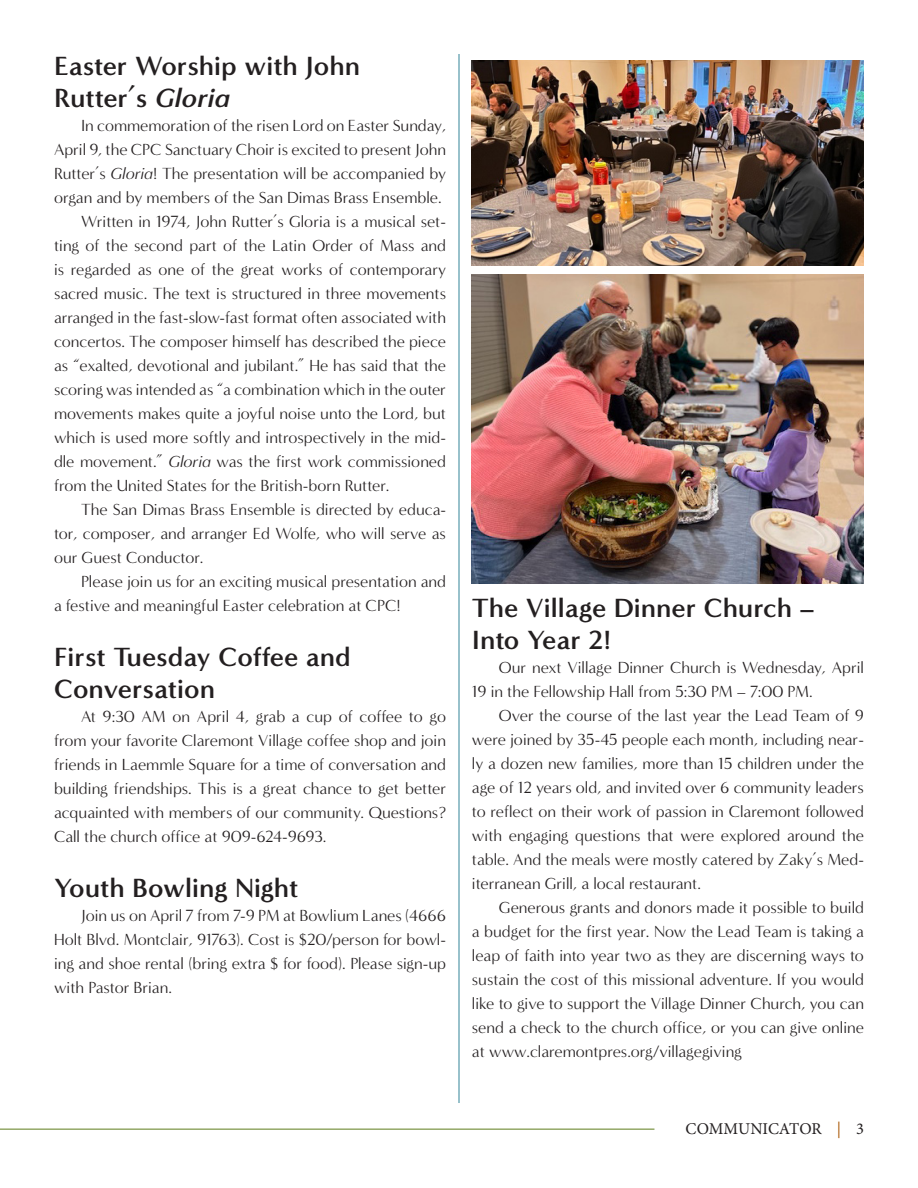
<style>
.page{position:relative;width:918px;height:1188px;background:#fff}
.page>*{position:absolute;margin:0;border:0;box-sizing:border-box;transform-origin:0 0}
.Title_Style_1{font:700 27px/31.5px "Minerva Modern";color:#231f20}
.t1{font:16.5px/24px "Minerva Modern";color:#231f20;text-align:justify}
.t2{font:16.5px "Minion Pro";color:#231f20}
.s1{font-style:italic}
.s2{color:#ac5d0e}
</style>
<div class="page">
<hr style="left:0;top:1128px;width:654px;height:2px;background:#93a867">
<hr style="left:458px;top:54px;width:2px;height:1049px;background:#77adba">
<img style="left:472px;top:60px;width:392px;height:206px">
<img style="left:472px;top:275px;width:392px;height:309px">
<p class="Title_Style_1" style="left:54px;top:50px;width:307px">Easter Worship with John<br>Rutter’s <span class="s1">Gloria</span></p>
<p class="t1" style="left:54px;top:113px;width:394px;text-indent:27px">In commemoration of the risen Lord on Easter Sunday, April 9, the CPC Sanctuary Choir is excited to present John Rutter’s <span class="s1">Gloria</span>! The presentation will be accompanied by organ and by members of the San Dimas Brass Ensemble.</p>
<p class="t1" style="left:54px;top:209px;width:394px;text-indent:27px">Written in 1974, John Rutter’s Gloria is a musical set&shy;ting of the second part of the Latin Order of Mass and is regarded as one of the great works of contemporary sacred music. The text is structured in three movements arranged in the fast-slow-fast format often associated with concertos. The composer himself has described the piece as “exalted, devotional and jubilant.” He has said that the scoring was intended as “a combination which in the outer movements makes quite a joyful noise unto the Lord, but which is used more softly and introspectively in the mid&shy;dle movement.” <span class="s1">Gloria</span> was the first work commissioned from the United States for the British-born Rutter.</p>
<p class="t1" style="left:54px;top:497px;width:394px;text-indent:27px">The San Dimas Brass Ensemble is directed by educa&shy;tor, composer, and arranger Ed Wolfe, who will serve as our Guest Conductor.</p>
<p class="t1" style="left:54px;top:569px;width:394px;text-indent:27px">Please join us for an exciting musical presentation and a festive and meaningful Easter celebration at CPC!</p>
<p class="Title_Style_1" style="left:54px;top:641px;width:298px">First Tuesday Coffee and<br>Conversation</p>
<p class="t1" style="left:54px;top:704px;width:394px;text-indent:27px">At 9:30 AM on April 4, grab a cup of coffee to go from your favorite Claremont Village coffee shop and join friends in Laemmle Square for a time of conversation and building friendships. This is a great chance to get better acquainted with members of our community. Questions?<br>Call the church office at 909-624-9693.</p>
<p class="Title_Style_1" style="left:54px;top:872px;width:246px">Youth Bowling Night</p>
<p class="t1" style="left:54px;top:904px;width:394px;text-indent:27px">Join us on April 7 from 7-9 PM at Bowlium Lanes (4666<br>Holt Blvd. Montclair, 91763). Cost is $20/person for bowl&shy;ing and shoe rental (bring extra $ for food). Please sign-up with Pastor Brian.</p>
<p class="Title_Style_1" style="left:472px;top:592px;width:344px">The Village Dinner Church –<br>Into Year 2!</p>
<p class="t1" style="left:472px;top:656px;width:394px;text-indent:27px">Our next Village Dinner Church is Wednesday, April<br>19 in the Fellowship Hall from 5:30 PM – 7:00 PM.</p>
<p class="t1" style="left:472px;top:704px;width:394px;text-indent:27px">Over the course of the last year the Lead Team of 9 were joined by 35-45 people each month, including near&shy;ly a dozen new families, more than 15 children under the age of 12 years old, and invited over 6 community leaders to reflect on their work of passion in Claremont followed with engaging questions that were explored around the table. And the meals were mostly catered by Zaky’s Med&shy;iterranean Grill, a local restaurant.</p>
<p class="t1" style="left:472px;top:896px;width:394px;text-indent:27px">Generous grants and donors made it possible to build a budget for the first year. Now the Lead Team is taking a leap of faith into year two as they are discerning ways to sustain the cost of this missional adventure. If you would like to give to support the Village Dinner Church, you can send a check to the church office, or you can give online at www.claremontpres.org/villagegiving</p>
<p class="t2" style="left:686px;top:1118px;width:180px">COMMUNICATOR <span class="s2">|</span> 3</p>
</div>
